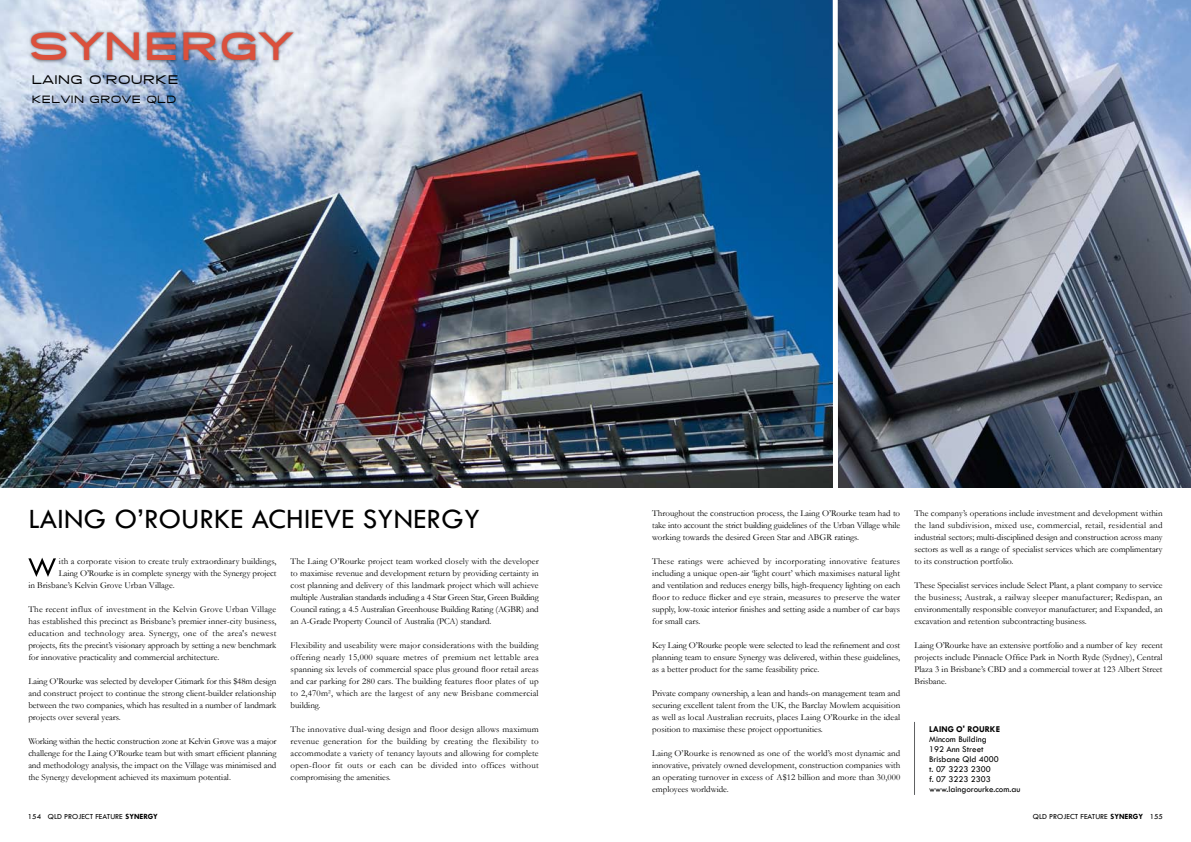
<style>
.page{position:relative;width:1191px;height:842px;background:#fff}
.page>*{position:absolute;margin:0;border:0;box-sizing:border-box;transform-origin:0 0}
.t1{font:800 40px "SF Grandezza";letter-spacing:.08em;color:#db503c}
.t2{font:29px "Tw Cen";letter-spacing:.01em;color:#000}
.t3{font:500 13px "SF Grandezza";letter-spacing:.05em;color:#000}
.t4{font:500 11px "SF Grandezza";color:#000}
.t5{font:9px/12px "Garamond";color:#000;text-align:justify}
.t6{font:9px/10px "Tw Cen";color:#000}
.t7{font:700 9px "Tw Cen";color:#000}
.t8{font:8px "Tw Cen";color:#000}
.s1{font-weight:700}
</style>
<div class="page">
<img style="left:0;top:0;width:1191px;height:488px">
<div style="left:28px;top:30px;width:268px;height:34px;background:#000;opacity:.5"></div>
<svg style="left:28px;top:558px;width:28px;height:19px"></svg>
<div style="left:832px;top:0;width:6px;height:496px;background:#fff"></div>
<hr style="left:914px;top:722px;width:1px;height:73px;background:#5f6062">
<h1 class="t1" style="left:29px;top:20px;width:263px">SYNERGY</h1>
<h3 class="t3" style="left:32px;top:71px;width:148px">LAING O'ROURKE</h3>
<p class="t4" style="left:32px;top:92px;width:11px">KEL</p>
<p class="t4" style="left:61px;top:92px;width:41px">VIN GRO</p>
<p class="t4" style="left:122px;top:92px;width:56px">VE QLD</p>
<h2 class="t2" style="left:28px;top:501px;width:150px">Laing O’Rour</h2>
<h2 class="t2" style="left:214px;top:501px;width:267px">ke Achieve Synergy</h2>
<p class="t5" style="left:59px;top:555px;width:219px">ith a corporate vision to create truly extraordinary buildings,</p>
<p class="t5" style="left:59px;top:567px;width:219px">Laing O’Rourke is in complete synergy with the Synergy project</p>
<p class="t5" style="left:28px;top:579px;width:148px">in Brisbane’s Kelvin Grove Urban Village.</p>
<p class="t5" style="left:28px;top:603px;width:250px">The recent influx of investment in the Kelvin Grove Urban Village has established this precinct as Brisbane’s premier inner-city business, education and technology area. Synergy, one of the area's newest projects, fits the precint’s visionary approach by setting a new benchmark for innovative practicality and commercial architecture.</p>
<p class="t5" style="left:28px;top:675px;width:249px">Laing O’Rourke was selected by developer Citimark for this $48m design and construct project to continue the strong client-builder relationship between the two companies, which has resulted in a number of landmark projects over several years.</p>
<p class="t5" style="left:28px;top:735px;width:250px">Working within the hectic construction zone at Kelvin Grove was a major challenge for the Laing O’Rourke team but with smart efficient planning and methodology analysis, the impact on the Village was minimised and the Synergy development achieved its maximum potential.</p>
<p class="t5" style="left:291px;top:555px;width:249px">The Laing O’Rourke project team worked closely with the developer to maximise revenue and development return by providing certainty in cost planning and delivery of this landmark project which will achieve multiple Australian standards including a 4 Star Green Star, Green Building Council rating; a 4.5 Australian Greenhouse Building Rating (AGBR) and an A-Grade Property Council of Australia (PCA) standard.</p>
<p class="t5" style="left:291px;top:639px;width:249px">Flexibility and useability were major considerations with the building offering nearly 15,000 square metres of premium net lettable area spanning six levels of commercial space plus ground floor retail areas and car parking for 280 cars. The building features floor plates of up to 2,470m², which are the largest of any new Brisbane commercial building.</p>
<p class="t5" style="left:291px;top:723px;width:249px">The innovative dual-wing design and floor design allows maximum revenue generation for the building by creating the flexibility to accommodate a variety of tenancy layouts and allowing for complete open-floor fit outs or each can be divided into offices without compromising the amenities.</p>
<p class="t5" style="left:652px;top:507px;width:249px">Throughout the construction process, the Laing O’Rourke team had to take into account the strict building guidelines of the Urban Village while working towards the desired Green Star and ABGR ratings.</p>
<p class="t5" style="left:652px;top:555px;width:250px">These ratings were achieved by incorporating innovative features including a unique open-air ‘light court’ which maximises natural light and ventilation and reduces energy bills, high-frequency lighting on each floor to reduce flicker and eye strain, measures to preserve the water supply, low-toxic interior finishes and setting aside a number of car bays for small cars.</p>
<p class="t5" style="left:652px;top:639px;width:249px">Key Laing O’Rourke people were selected to lead the refinement and cost planning team to ensure Synergy was delivered, within these guidelines, as a better product for the same feasibility price.</p>
<p class="t5" style="left:652px;top:687px;width:249px">Private company ownership, a lean and hands-on management team and securing excellent talent from the UK, the Barclay Mowlem acquisition as well as local Australian recruits, places Laing O’Rourke in the ideal position to maximise these project opportunities.</p>
<p class="t5" style="left:652px;top:747px;width:250px">Laing O’Rourke is renowned as one of the world’s most dynamic and innovative, privately owned development, construction companies with an operating turnover in excess of A$12 billion and more than 30,000 employees worldwide.</p>
<p class="t5" style="left:914px;top:507px;width:250px">The company’s operations include investment and development within the land subdivision, mixed use, commercial, retail, residential and industrial sectors; multi-disciplined design and construction across many sectors as well as a range of specialist services which are complimentary to its construction portfolio.</p>
<p class="t5" style="left:914px;top:579px;width:250px">These Specialist services include Select Plant, a plant company to service the business; Austrak, a railway sleeper manufacturer; Redispan, an environmentally responsible conveyor manufacturer; and Expanded, an excavation and retention subcontracting business.</p>
<p class="t5" style="left:914px;top:639px;width:250px">Laing O’Rourke have an extensive portfolio and a number of key recent projects include Pinnacle Office Park in North Ryde (Sydney), Central Plaza 3 in Brisbane’s CBD and a commercial tower at 123 Albert Street Brisbane.</p>
<p class="t7" style="left:929px;top:724px;width:72px">LAING O' ROURKE</p>
<p class="t6" style="left:929px;top:734px;width:93px">Mincom Building<br>192 Ann Street<br>Brisbane Qld 4000<br>t. 07 3223 2300<br>f. 07 3223 2303 www.laingorourke.com.au</p>
<p class="t8" style="left:28px;top:811px;width:132px">154 QLD PROJECT FEATURE <span class="s1">SYNERGY</span></p>
<p class="t8" style="left:1033px;top:811px;width:131px">QLD PROJECT FEATURE <span class="s1">SYNERGY</span> 155</p>
</div>
